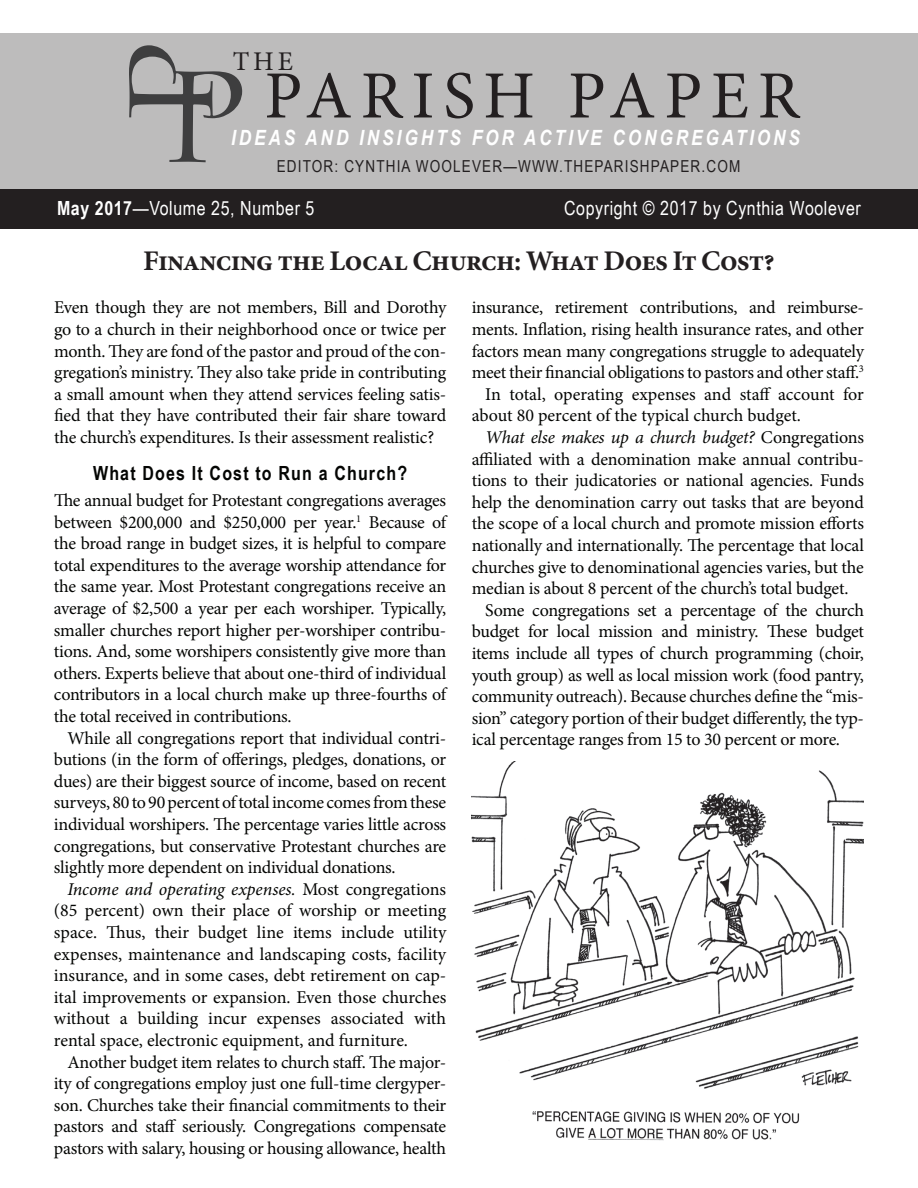
<style>
.page{position:relative;width:918px;height:1188px;background:#fff}
.page>*{position:absolute;margin:0;border:0;box-sizing:border-box;transform-origin:0 0}
.t1{font:67.5px "Minion Pro";letter-spacing:.13em;color:#231f20}
.t2{font:700 28.5px "Minion Pro";letter-spacing:-.03em;color:#231f20}
.t3{font:27px "Minion Pro";color:#231f20}
.t4{font:italic 700 21px "Arial Narrow";letter-spacing:.14em;color:#fff}
.t5{font:19.5px "Arial Narrow";letter-spacing:.03em;color:#fff}
.t6{font:700 19.5px "Arial Narrow";letter-spacing:.06em;color:#040503}
.t7{font:18px/21.6px "Minion Pro";letter-spacing:-.015em;color:#040503;text-align:justify}
.t8{font:italic 18px "Minion Pro";letter-spacing:-.02em;color:#040503}
.t9{font:16.5px "Arial Narrow";letter-spacing:.07em;color:#231f20}
.s1{font-weight:700}
.s2{font-style:italic}
.s3{font-style:normal}
</style>
<div class="page">
<div style="left:0;top:189px;width:918px;height:40px;background:#231f20"></div>
<div style="left:0;top:33px;width:918px;height:156px;background:#bdbcbc"></div>
<img style="left:472px;top:761px;width:392px;height:380px">
<svg style="left:129px;top:45px;width:113px;height:117px"></svg>
<h3 class="t3" style="left:233px;top:44px;width:62px">THE</h3>
<h1 class="t1" style="left:264px;top:51px;width:537px">PARISH PAPER</h1>
<p class="t4" style="left:231px;top:121px;width:571px">IDEAS AND INSIGHTS FOR ACTIVE CONGREGATIONS</p>
<p class="t9" style="left:277px;top:154px;width:465px">EDITOR: CYNTHIA WOOLEVER—WWW.THEPARISHPAPER.COM</p>
<p class="t5" style="left:57px;top:194px;width:259px"><span class="s1">May 2017</span>—Volume 25, Number 5</p>
<p class="t5" style="left:564px;top:194px;width:298px">Copyright © 2017 by Cynthia Woolever</p>
<h2 class="t2" style="left:143px;top:241px;width:633px">Financing the Local Church: What Does It Cost?</h2>
<p class="t7" style="left:54px;top:297px;width:394px">Even though they are not members, Bill and Dorothy go to a church in their neighborhood once or twice per month. They are fond of the pastor and proud of the con&shy;gregation’s ministry. They also take pride in contributing a small amount when they attend services feeling satis&shy;fied that they have contributed their fair share toward the church’s expenditures. Is their assessment realistic?</p>
<p class="t6" style="left:93px;top:458px;width:316px">What Does It Cost to Run a Church?</p>
<p class="t7" style="left:54px;top:490px;width:394px">The annual budget for Protestant congregations averages between $200,000 and $250,000 per year.<sup>1</sup> Because of the broad range in budget sizes, it is helpful to compare total expenditures to the average worship attendance for the same year. Most Protestant congregations receive an average of $2,500 a year per each worshiper. Typically, smaller churches report higher per-worshiper contribu&shy;tions. And, some worshipers consistently give more than others. Experts believe that about one-third of individual contributors in a local church make up three-fourths of the total received in contributions.</p>
<p class="t7" style="left:54px;top:727px;width:394px;text-indent:14px">While all congregations report that individual contri&shy;butions (in the form of offerings, pledges, donations, or dues) are their biggest source of income, based on recent surveys, 80 to 90 percent of total income comes from these individual worshipers. The percentage varies little across congregations, but conservative Protestant churches are slightly more dependent on individual donations.</p>
<p class="t7" style="left:54px;top:878px;width:394px;text-indent:14px"><span class="s2">Income and operating expenses.</span> Most congregations (85 percent) own their place of worship or meeting space. Thus, their budget line items include utility expenses, maintenance and landscaping costs, facility insurance, and in some cases, debt retirement on cap&shy;ital improvements or expansion. Even those churches without a building incur expenses associated with rental space, electronic equipment, and furniture.</p>
<p class="t7" style="left:54px;top:1051px;width:394px;text-indent:14px">Another budget item relates to church staff. The major&shy;ity of congregations employ just one full-time clergyper&shy;son. Churches take their financial commitments to their pastors and staff seriously. Congregations compensate pastors with salary, housing or housing allowance, health</p>
<p class="t7" style="left:472px;top:297px;width:394px">insurance, retirement contributions, and reimburse-</p>
<p class="t7" style="left:472px;top:319px;width:394px">ments. Inflation, rising health insurance rates, and other</p>
<p class="t7" style="left:472px;top:340px;width:394px">factors mean many congregations struggle to adequately</p>
<p class="t7" style="left:472px;top:362px;width:394px">meet their financial obligations to pastors and other staff.<sup>3</sup></p>
<p class="t7" style="left:485px;top:383px;width:380px">In total, operating expenses and staff account for</p>
<p class="t7" style="left:472px;top:405px;width:331px">about 80 percent of the typical church budget.</p>
<p class="t8" style="left:485px;top:425px;width:380px">What else makes up a church budget? <span class="s3">Congregations</span></p>
<p class="t7" style="left:472px;top:448px;width:394px">affiliated with a denomination make annual contribu-</p>
<p class="t7" style="left:472px;top:470px;width:394px">tions to their judicatories or national agencies. Funds</p>
<p class="t7" style="left:472px;top:491px;width:394px">help the denomination carry out tasks that are beyond</p>
<p class="t7" style="left:472px;top:513px;width:394px">the scope of a local church and promote mission efforts</p>
<p class="t7" style="left:472px;top:535px;width:394px">nationally and internationally. The percentage that local</p>
<p class="t7" style="left:472px;top:556px;width:394px">churches give to denominational agencies varies, but the</p>
<p class="t7" style="left:472px;top:578px;width:378px">median is about 8 percent of the church’s total budget.</p>
<p class="t7" style="left:485px;top:599px;width:380px">Some congregations set a percentage of the church</p>
<p class="t7" style="left:472px;top:621px;width:394px">budget for local mission and ministry. These budget</p>
<p class="t7" style="left:472px;top:643px;width:394px">items include all types of church programming (choir,</p>
<p class="t7" style="left:472px;top:664px;width:394px">youth group) as well as local mission work (food pantry,</p>
<p class="t7" style="left:472px;top:686px;width:394px">community outreach). Because churches define the “mis-</p>
<p class="t7" style="left:472px;top:707px;width:394px">sion” category portion of their budget differently, the typ-</p>
<p class="t7" style="left:472px;top:729px;width:370px">ical percentage ranges from 15 to 30 percent or more.</p>
</div>
